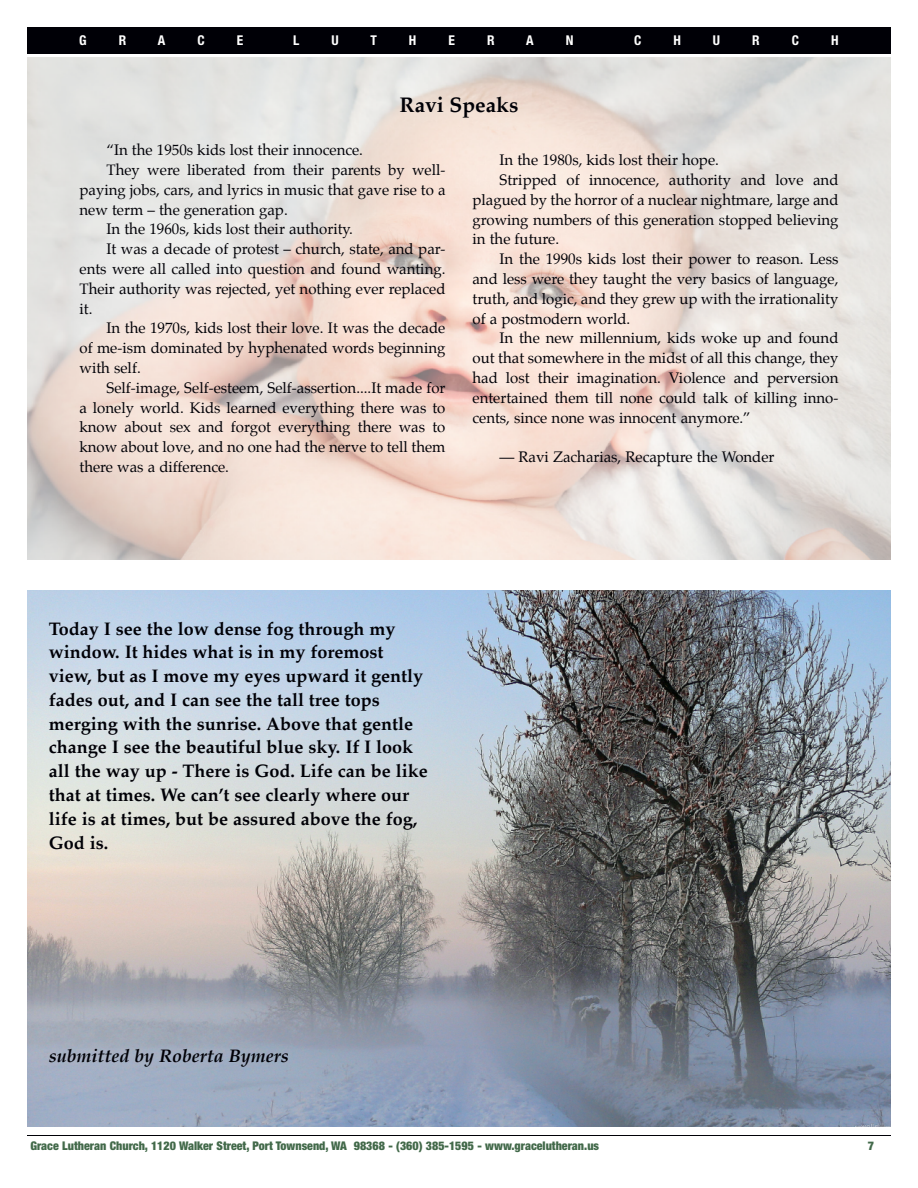
<style>
.page{position:relative;width:918px;height:1188px;background:#fff}
.page>*{position:absolute;margin:0;border:0;box-sizing:border-box;transform-origin:0 0}
.t1{font:700 21px "Palatino";color:#000006}
.t2{font:700 18px/23.7px "Palatino";color:#000006}
.t3{font:italic 700 18px "Palatino";color:#000006}
.t4{font:15px "Palatino";color:#000006}
.t5{font:700 condensed 13.5px "Helvetica Neue";color:#fff}
.t6{font:900 condensed 12px "Helvetica Neue";color:#42694a}
</style>
<div class="page">
<div style="left:27px;top:27px;width:864px;height:26px;background:#000006"></div>
<hr style="left:27px;top:1135px;width:864px;height:1px;background:#000006">
<img style="left:27px;top:591px;width:864px;height:536px">
<p class="t5" style="left:79px;top:29px;width:9px">G</p>
<p class="t5" style="left:119px;top:29px;width:9px">R</p>
<p class="t5" style="left:158px;top:29px;width:9px">A</p>
<p class="t5" style="left:197px;top:29px;width:9px">C</p>
<p class="t5" style="left:237px;top:29px;width:8px">E</p>
<p class="t5" style="left:293px;top:29px;width:8px">L</p>
<p class="t5" style="left:332px;top:29px;width:9px">U</p>
<p class="t5" style="left:370px;top:29px;width:8px">T</p>
<p class="t5" style="left:409px;top:29px;width:9px">H</p>
<p class="t5" style="left:449px;top:29px;width:8px">E</p>
<p class="t5" style="left:487px;top:29px;width:9px">R</p>
<p class="t5" style="left:526px;top:29px;width:9px">A</p>
<p class="t5" style="left:566px;top:29px;width:9px">N</p>
<p class="t5" style="left:634px;top:29px;width:9px">C</p>
<p class="t5" style="left:673px;top:29px;width:9px">H</p>
<p class="t5" style="left:713px;top:29px;width:9px">U</p>
<p class="t5" style="left:752px;top:29px;width:9px">R</p>
<p class="t5" style="left:792px;top:29px;width:9px">C</p>
<p class="t5" style="left:831px;top:29px;width:9px">H</p>
<h1 class="t1" style="left:400px;top:95px;width:120px">Ravi Speaks</h1>
<p class="t4" style="left:106px;top:143px;width:258px">“In the 1950s kids lost their innocence.</p>
<p class="t4" style="left:107px;top:163px;width:340px">They were liberated from their parents by well-</p>
<p class="t4" style="left:80px;top:182px;width:367px">paying jobs, cars, and lyrics in music that gave rise to a</p>
<p class="t4" style="left:80px;top:202px;width:210px">new term – the generation gap.</p>
<p class="t4" style="left:107px;top:222px;width:248px">In the 1960s, kids lost their authority.</p>
<p class="t4" style="left:107px;top:242px;width:341px">It was a decade of protest – church, state, and par-</p>
<p class="t4" style="left:80px;top:262px;width:367px">ents were all called into question and found wanting.</p>
<p class="t4" style="left:80px;top:281px;width:368px">Their authority was rejected, yet nothing ever replaced</p>
<p class="t4" style="left:80px;top:301px;width:15px">it.</p>
<p class="t4" style="left:107px;top:321px;width:341px">In the 1970s, kids lost their love. It was the decade</p>
<p class="t4" style="left:80px;top:341px;width:367px">of me-ism dominated by hyphenated words beginning</p>
<p class="t4" style="left:80px;top:361px;width:63px">with self.</p>
<p class="t4" style="left:107px;top:380px;width:340px">Self-image, Self-esteem, Self-assertion....It made for</p>
<p class="t4" style="left:80px;top:400px;width:368px">a lonely world. Kids learned everything there was to</p>
<p class="t4" style="left:80px;top:420px;width:368px">know about sex and forgot everything there was to</p>
<p class="t4" style="left:80px;top:440px;width:368px">know about love, and no one had the nerve to tell them</p>
<p class="t4" style="left:80px;top:460px;width:151px">there was a difference.</p>
<p class="t4" style="left:500px;top:153px;width:221px">In the 1980s, kids lost their hope.</p>
<p class="t4" style="left:500px;top:173px;width:341px">Stripped of innocence, authority and love and</p>
<p class="t4" style="left:473px;top:192px;width:368px">plagued by the horror of a nuclear nightmare, large and</p>
<p class="t4" style="left:473px;top:212px;width:367px">growing numbers of this generation stopped believing</p>
<p class="t4" style="left:473px;top:232px;width:88px">in the future.</p>
<p class="t4" style="left:500px;top:252px;width:341px">In the 1990s kids lost their power to reason. Less</p>
<p class="t4" style="left:472px;top:272px;width:367px">and less were they taught the very basics of language,</p>
<p class="t4" style="left:472px;top:291px;width:367px">truth, and logic, and they grew up with the irrationality</p>
<p class="t4" style="left:472px;top:311px;width:159px">of a postmodern world.</p>
<p class="t4" style="left:499px;top:331px;width:341px">In the new millennium, kids woke up and found</p>
<p class="t4" style="left:472px;top:351px;width:367px">out that somewhere in the midst of all this change, they</p>
<p class="t4" style="left:472px;top:371px;width:367px">had lost their imagination. Violence and perversion</p>
<p class="t4" style="left:472px;top:390px;width:367px">entertained them till none could talk of killing inno-</p>
<p class="t4" style="left:472px;top:410px;width:280px">cents, since none was innocent anymore.”</p>
<p class="t4" style="left:499px;top:450px;width:277px">― Ravi Zacharias, Recapture the Wonder</p>
<p class="t2" style="left:49px;top:618px;width:380px">Today I see the low dense fog through my window. It hides what is in my foremost view, but as I move my eyes upward it gently fades out, and I can see the tall tree tops merging with the sunrise. Above that gentle change I see the beautiful blue sky. If I look all the way up - There is God. Life can be like that at times. We can’t see clearly where our life is at times, but be assured above the fog, God is.</p>
<p class="t3" style="left:49px;top:1048px;width:241px">submitted by Roberta Bymers</p>
<p class="t6" style="left:30px;top:1136px;width:570px">Grace Lutheran Church, 1120 Walker Street, Port Townsend, WA 98368 - (360) 385-1595 - www.gracelutheran.us</p>
<p class="t6" style="left:868px;top:1136px;width:8px">7</p>
</div>
